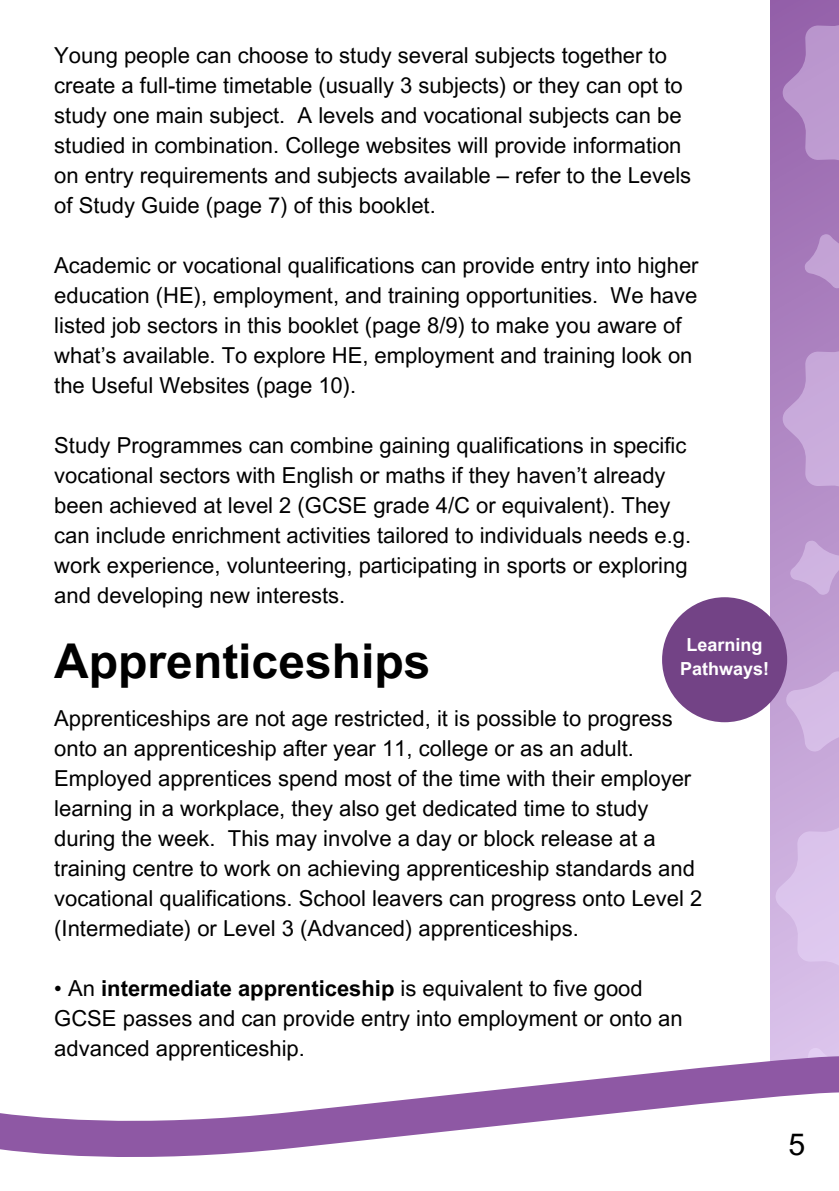
<style>
.page{position:relative;width:839px;height:1191px;background:#fff}
.page>*{position:absolute;margin:0;border:0;box-sizing:border-box;transform-origin:0 0}
.t1{font:700 48px "Arial MT Pro";color:#000}
.t2{font:30.2px "Arial MT Pro";color:#000}
.t3{font:22px/30px "Arial MT Pro";color:#000}
.t4{font:700 18px/24px "Arial MT Pro";color:#fff;text-align:center}
.s1{font-weight:700}
</style>
<div class="page">
<svg style="left:770px;top:0;width:68px;height:1056px;background:#b893cb"></svg>
<svg style="left:782px;top:329px;width:56px;height:180px;background:#bc98cf"></svg>
<svg style="left:775px;top:810px;width:63px;height:173px;background:#d6bde7"></svg>
<svg style="left:789px;top:540px;width:49px;height:55px;background:#c6a6d8"></svg>
<svg style="left:785px;top:671px;width:53px;height:81px;background:#ceb2df"></svg>
<svg style="left:791px;top:1047px;width:47px;height:9px"></svg>
<svg style="left:804px;top:234px;width:34px;height:55px;background:#b791ca"></svg>
<svg style="left:477px;top:1056px;width:361px;height:36px;fill:#8e58a4"></svg>
<svg style="left:0;top:1092px;width:838px;height:65px"></svg>
<svg style="left:782px;top:3px;width:56px;height:180px;background:#aa80be"></svg>
<div style="left:662px;top:597px;width:125px;height:125px;background:#734386;border-radius:50%"></div>
<h2 class="t3" style="left:54px;top:43px;width:638px">Young people can choose to study several subjects together to create a full-time timetable (usually 3 subjects) or they can opt to study one main subject. A levels and vocational subjects can be studied in combination. College websites will provide information on entry requirements and subjects available – refer to the Levels of Study Guide (page 7) of this booklet.</h2>
<h2 class="t3" style="left:54px;top:253px;width:645px">Academic or vocational qualifications can provide entry into higher education (HE), employment, and training opportunities. We have listed job sectors in this booklet (page 8/9) to make you aware of what’s available. To explore HE, employment and training look on the Useful Websites (page 10).</h2>
<h2 class="t3" style="left:54px;top:433px;width:638px">Study Programmes can combine gaining qualifications in specific vocational sectors with English or maths if they haven’t already been achieved at level 2 (GCSE grade 4/C or equivalent). They can include enrichment activities tailored to individuals needs e.g. work experience, volunteering, participating in sports or exploring and developing new interests.</h2>
<h2 class="t1" style="left:54px;top:644px;width:377px">Apprenticeships</h2>
<h2 class="t4" style="left:680px;top:635px;width:91px">Learning<br>Pathways!</h2>
<p class="t3" style="left:54px;top:706px;width:649px">Apprenticeships are not age restricted, it is possible to progress onto an apprenticeship after year 11, college or as an adult.<br>Employed apprentices spend most of the time with their employer learning in a workplace, they also get dedicated time to study during the week. This may involve a day or block release at a training centre to work on achieving apprenticeship standards and vocational qualifications. School leavers can progress onto Level 2 (Intermediate) or Level 3 (Advanced) apprenticeships.</p>
<h1 class="t3" style="left:54px;top:976px;width:630px">• An <span class="s1">intermediate apprenticeship</span> is equivalent to five good<br>GCSE passes and can provide entry into employment or onto an advanced apprenticeship.</h1>
<p class="t2" style="left:788px;top:1133px;width:18px">5</p>
</div>
